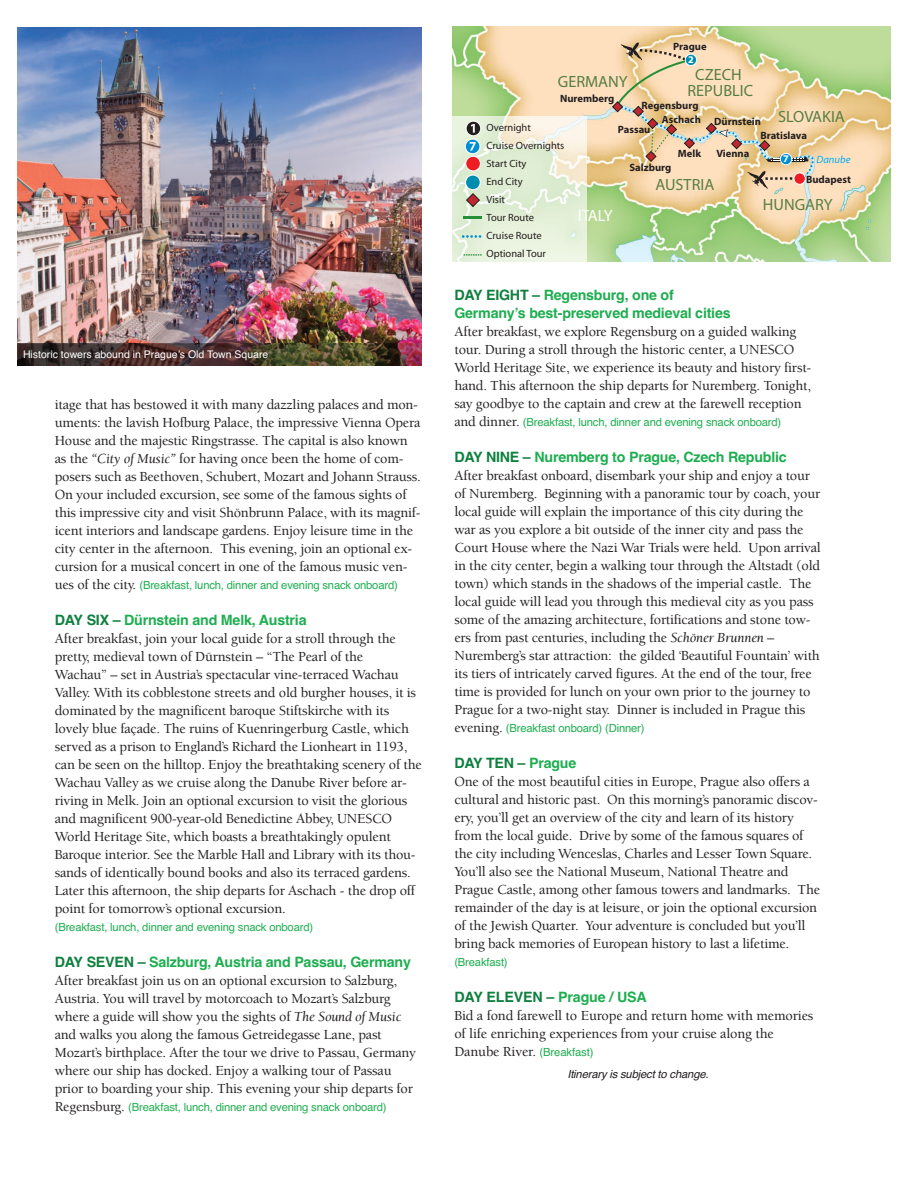
<style>
.page{position:relative;width:918px;height:1188px;background:#fff}
.page>*{position:absolute;margin:0;border:0;box-sizing:border-box;transform-origin:0 0}
.t1{font:16.35px/16.4px "Myriad";color:#587f42;text-align:center}
.t2{font:16.35px "Myriad";letter-spacing:-.035em;color:#fff}
.t3{font:500 14.25px/18px "Berkeley";letter-spacing:-.015em;color:#231f20}
.t4{font:700 14.25px/18px "Helvetica";letter-spacing:-.015em;color:#1eae50}
.t5{font:700 14.25px "Helvetica";letter-spacing:-.01em;color:#0f7f3f}
.t6{font:11.25px "Helvetica";letter-spacing:-.015em;color:#1eae50}
.t7{font:italic 11.25px "Helvetica";letter-spacing:-.015em;color:#231f20}
.t8{font:700 10.65px "Myriad Pro";color:#231f20}
.t9{font:italic 10.65px "Myriad";color:#00aeef}
.t10{font:10.5px/18px "Myriad";color:#231f20}
.t11{font:10.5px "Helvetica";color:#fff}
.t12{font:700 10.2px "Myriad";color:#fff}
.s1{font-weight:400;font-style:italic}
.s2{font-family:"Berkeley";font-weight:500;font-size:14.25px;color:#231f20}
.s3{color:#0f7f3f}
.s4{color:#1eae50}
.s5{font-family:"Helvetica";font-weight:400;font-size:11.25px;color:#1eae50}
</style>
<div class="page">
<img style="left:17px;top:27px;width:404px;height:316px">
<img style="left:452px;top:27px;width:439px;height:235px">
<svg style="left:612px;top:42px;width:202px;height:147px;background:#e7cfa5"></svg>
<img style="left:17px;top:343px;width:404px;height:23px">
<img style="left:452px;top:116px;width:135px;height:146px">
<svg style="left:465px;top:121px;width:16px;height:86px"></svg>
<svg style="left:463px;top:217px;width:18px;height:2px"></svg>
<svg style="left:462px;top:235px;width:19px;height:3px"></svg>
<svg style="left:464px;top:254px;width:18px;height:2px"></svg>
<p class="t11" style="left:23px;top:348px;width:247px">Historic towers abound in Prague’s Old Town Square</p>
<p class="t3" style="left:55px;top:397px;width:368px">itage that has bestowed it with many dazzling palaces and mon&shy;uments: the lavish Hofburg Palace, the impressive Vienna Opera House and the majestic Ringstrasse. The capital is also known as the <span class="s1">“City of Music”</span> for having once been the home of com&shy;posers such as Beethoven, Schubert, Mozart and Johann Strauss.<br>On your included excursion, see some of the famous sights of this impressive city and visit Shönbrunn Palace, with its magnif&shy;icent interiors and landscape gardens. Enjoy leisure time in the city center in the afternoon. This evening, join an optional ex&shy;cursion for a musical concert in one of the famous music ven-</p>
<p class="t6" style="left:55px;top:578px;width:345px"><span class="s2">ues of the city.</span> (Breakfast, lunch, dinner and evening snack onboard)</p>
<p class="t4" style="left:55px;top:611px;width:253px"><span class="s3">DAY SIX –</span> Dürnstein and Melk, Austria</p>
<p class="t3" style="left:55px;top:631px;width:369px">After breakfast, join your local guide for a stroll through the pretty, medieval town of Dürnstein – “The Pearl of the<br>Wachau” – set in Austria’s spectacular vine-terraced Wachau Valley. With its cobblestone streets and old burgher houses, it is dominated by the magnificent baroque Stiftskirche with its lovely blue façade. The ruins of Kuenringerburg Castle, which served as a prison to England’s Richard the Lionheart in 1193, can be seen on the hilltop. Enjoy the breathtaking scenery of the Wachau Valley as we cruise along the Danube River before ar&shy;riving in Melk. Join an optional excursion to visit the glorious and magnificent 900-year-old Benedictine Abbey, UNESCO World Heritage Site, which boasts a breathtakingly opulent Baroque interior. See the Marble Hall and Library with its thou&shy;sands of identically bound books and also its terraced gardens.<br>Later this afternoon, the ship departs for Aschach - the drop off point for tomorrow’s optional excursion.</p>
<p class="t6" style="left:55px;top:920px;width:260px">(Breakfast, lunch, dinner and evening snack onboard)</p>
<p class="t4" style="left:55px;top:953px;width:358px"><span class="s3">DAY SEVEN –</span> Salzburg, Austria and Passau, Germany</p>
<p class="t3" style="left:55px;top:973px;width:363px">After breakfast join us on an optional excursion to Salzburg, Austria. You will travel by motorcoach to Mozart’s Salzburg where a guide will show you the sights of <span class="s1">The Sound of Music </span>and walks you along the famous Getreidegasse Lane, past Mozart’s birthplace. After the tour we drive to Passau, Germany where our ship has docked. Enjoy a walking tour of Passau prior to boarding your ship. This evening your ship departs for</p>
<p class="t6" style="left:55px;top:1100px;width:333px"><span class="s2">Regensburg.</span> (Breakfast, lunch, dinner and evening snack onboard)</p>
<p class="t8" style="left:673px;top:43px;width:35px">Prague</p>
<p class="t12" style="left:688px;top:56px;width:7px">2</p>
<p class="t1" style="left:687px;top:68px;width:67px">CZECH<br>REPUBLIC</p>
<p class="t1" style="left:558px;top:75px;width:71px">GERMANY</p>
<p class="t8" style="left:560px;top:95px;width:56px">Nuremberg</p>
<p class="t8" style="left:642px;top:101px;width:59px">Regensburg</p>
<p class="t1" style="left:778px;top:109px;width:68px">SLOVAKIA</p>
<p class="t8" style="left:662px;top:117px;width:101px">Aschach Dürnstein</p>
<p class="t8" style="left:716px;top:149px;width:34px">Vienna</p>
<p class="t10" style="left:486px;top:120px;width:79px">Overnight<br>Cruise Overnights<br>Start City<br>End City<br>Visit<br>Tour Route<br>Cruise Route<br>Optional Tour</p>
<p class="t8" style="left:618px;top:125px;width:34px">Passau</p>
<p class="t8" style="left:760px;top:131px;width:48px">Bratislava</p>
<p class="t8" style="left:678px;top:150px;width:25px">Melk</p>
<p class="t9" style="left:817px;top:155px;width:35px">Danube</p>
<p class="t12" style="left:783px;top:155px;width:7px">7</p>
<p class="t8" style="left:630px;top:164px;width:43px">Salzburg</p>
<p class="t8" style="left:806px;top:175px;width:46px">Budapest</p>
<p class="t1" style="left:656px;top:178px;width:60px">AUSTRIA</p>
<p class="t1" style="left:763px;top:198px;width:71px">HUNGARY</p>
<p class="t2" style="left:577px;top:209px;width:37px">ITALY</p>
<p class="t4" style="left:454px;top:286px;width:278px"><span class="s3">DAY EIGHT –</span> Regensburg, one of<br>Germany’s best-preserved medieval cities</p>
<p class="t3" style="left:454px;top:323px;width:358px">After breakfast, we explore Regensburg on a guided walking tour. During a stroll through the historic center, a UNESCO World Heritage Site, we experience its beauty and history first&shy;hand. This afternoon the ship departs for Nuremberg. Tonight, say goodbye to the captain and crew at the farewell reception</p>
<p class="t6" style="left:454px;top:415px;width:328px"><span class="s2">and dinner.</span> (Breakfast, lunch, dinner and evening snack onboard)</p>
<p class="t4" style="left:454px;top:448px;width:334px"><span class="s3">DAY NINE –</span> Nuremberg to Prague, Czech Republic</p>
<p class="t3" style="left:454px;top:467px;width:368px">After breakfast onboard, disembark your ship and enjoy a tour of Nuremberg. Beginning with a panoramic tour by coach, your local guide will explain the importance of this city during the war as you explore a bit outside of the inner city and pass the Court House where the Nazi War Trials were held. Upon arrival in the city center, begin a walking tour through the Altstadt (old town) which stands in the shadows of the imperial castle. The local guide will lead you through this medieval city as you pass some of the amazing architecture, fortifications and stone tow&shy;ers from past centuries, including the <span class="s1">Schöner Brunnen</span> – Nuremberg’s star attraction: the gilded ‘Beautiful Fountain’ with its tiers of intricately carved figures. At the end of the tour, free time is provided for lunch on your own prior to the journey to Prague for a two-night stay. Dinner is included in Prague this</p>
<p class="t6" style="left:454px;top:721px;width:192px"><span class="s2">evening.</span> (Breakfast onboard) (Dinner)</p>
<p class="t5" style="left:454px;top:754px;width:123px">DAY TEN – <span class="s4">Prague</span></p>
<p class="t3" style="left:454px;top:773px;width:367px">One of the most beautiful cities in Europe, Prague also offers a cultural and historic past. On this morning’s panoramic discov&shy;ery, you’ll get an overview of the city and learn of its history from the local guide. Drive by some of the famous squares of the city including Wenceslas, Charles and Lesser Town Square.<br>You’ll also see the National Museum, National Theatre and Prague Castle, among other famous towers and landmarks. The remainder of the day is at leisure, or join the optional excursion of the Jewish Quarter. Your adventure is concluded but you’ll bring back memories of European history to last a lifetime.</p>
<p class="t6" style="left:454px;top:955px;width:55px">(Breakfast)</p>
<p class="t5" style="left:454px;top:988px;width:194px">DAY ELEVEN – <span class="s4">Prague / USA</span></p>
<p class="t3" style="left:454px;top:1007px;width:361px">Bid a fond farewell to Europe and return home with memories of life enriching experiences from your cruise along the<br>Danube River. <span class="s5">(Breakfast)</span></p>
<p class="t7" style="left:567px;top:1068px;width:143px">Itinerary is subject to change.</p>
</div>
